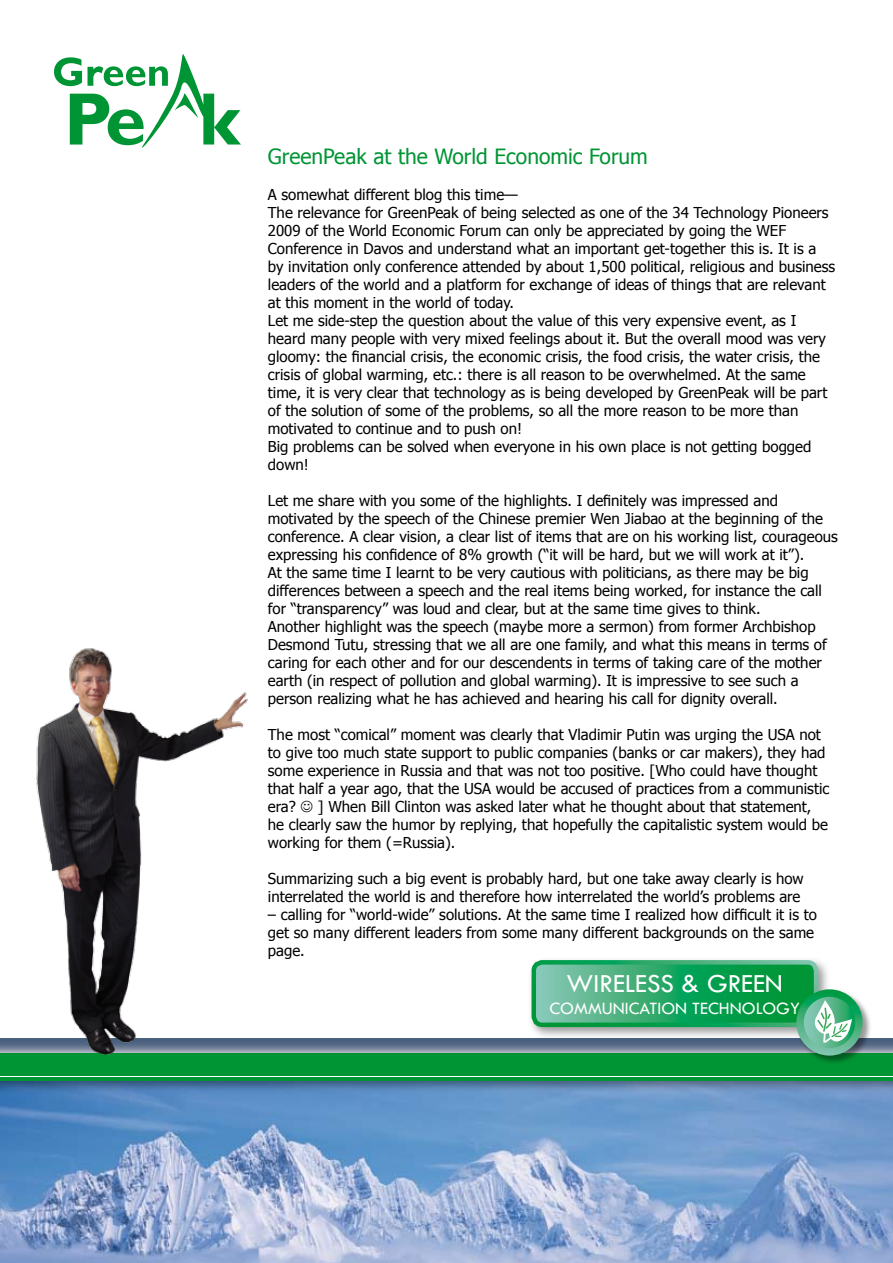
<style>
.page{position:relative;width:893px;height:1263px;background:#fff}
.page>*{position:absolute;margin:0;border:0;box-sizing:border-box;transform-origin:0 0}
.t1{font:27px "Tw Cen";color:#fff}
.t2{font:21px "Tahoma";color:#009534}
.t3{font:18px "Tw Cen";color:#fff}
.t4{font:15px/18px "Tahoma";color:#000}
</style>
<div class="page">
<img style="left:0;top:1094px;width:893px;height:169px">
<svg style="left:54px;top:54px;width:187px;height:94px"></svg>
<svg style="left:0;top:1038px;width:893px;height:9px"></svg>
<div style="left:0;top:1047px;width:893px;height:47px;background:#000;opacity:.4"></div>
<div style="left:0;top:1053px;width:893px;height:28px;background:#009534"></div>
<hr style="left:0;top:1076px;width:893px;height:1px;background:#fff">
<img style="left:29px;top:648px;width:223px;height:407px">
<div style="left:527px;top:955px;width:305px;height:86px;background:#000;opacity:.4"></div>
<svg style="left:534px;top:962px;width:282px;height:63px"></svg>
<div style="left:531px;top:960px;width:287px;height:67px;border:4px solid #fff;border-radius:9px"></div>
<div style="left:795px;top:988px;width:77px;height:77px;background:#000;opacity:.4"></div>
<svg style="left:800px;top:993px;width:59px;height:59px"></svg>
<div style="left:796px;top:989px;width:67px;height:66px;border:7px solid #fff;border-radius:50%"></div>
<svg style="left:812px;top:1000px;width:40px;height:44px"></svg>
<h2 class="t2" style="left:268px;top:142px;width:382px">GreenPeak at the World Economic Forum</h2>
<p class="t4" style="left:268px;top:185px;width:569px">A somewhat different blog this time—<br>The relevance for GreenPeak of being selected as one of the 34 Technology Pioneers 2009 of the World Economic Forum can only be appreciated by going the WEF Conference in Davos and understand what an important get-together this is. It is a by invitation only conference attended by about 1,500 political, religious and business leaders of the world and a platform for exchange of ideas of things that are relevant at this moment in the world of today.<br>Let me side-step the question about the value of this very expensive event, as I heard many people with very mixed feelings about it. But the overall mood was very gloomy: the financial crisis, the economic crisis, the food crisis, the water crisis, the crisis of global warming, etc.: there is all reason to be overwhelmed. At the same time, it is very clear that technology as is being developed by GreenPeak will be part of the solution of some of the problems, so all the more reason to be more than motivated to continue and to push on!<br>Big problems can be solved when everyone in his own place is not getting bogged down!</p>
<p class="t4" style="left:268px;top:491px;width:571px">Let me share with you some of the highlights. I definitely was impressed and motivated by the speech of the Chinese premier Wen Jiabao at the beginning of the conference. A clear vision, a clear list of items that are on his working list, courageous expressing his confidence of 8% growth (“it will be hard, but we will work at it”).<br>At the same time I learnt to be very cautious with politicians, as there may be big differences between a speech and the real items being worked, for instance the call for “transparency” was loud and clear, but at the same time gives to think.<br>Another highlight was the speech (maybe more a sermon) from former Archbishop Desmond Tutu, stressing that we all are one family, and what this means in terms of caring for each other and for our descendents in terms of taking care of the mother earth (in respect of pollution and global warming). It is impressive to see such a person realizing what he has achieved and hearing his call for dignity overall.</p>
<p class="t4" style="left:268px;top:725px;width:563px">The most “comical” moment was clearly that Vladimir Putin was urging the USA not to give too much state support to public companies (banks or car makers), they had some experience in Russia and that was not too positive. [Who could have thought that half a year ago, that the USA would be accused of practices from a communistic era?</p>
<p class="t4" style="left:268px;top:797px;width:562px;text-indent:50px">] When Bill Clinton was asked later what he thought about that statement, he clearly saw the humor by replying, that hopefully the capitalistic system would be working for them (=Russia).</p>
<p class="t4" style="left:268px;top:869px;width:537px">Summarizing such a big event is probably hard, but one take away clearly is how interrelated the world is and therefore how interrelated the world’s problems are</p>
<p class="t4" style="left:268px;top:905px;width:550px">– calling for “world-wide” solutions. At the same time I realized how difficult it is to get so many different leaders from some many different backgrounds on the same page.</p>
<h1 class="t1" style="left:567px;top:967px;width:218px">WIRELESS &amp; GREEN</h1>
<p class="t3" style="left:549px;top:997px;width:252px">COMMUNICATION TECHNOLOGY</p>
</div>
